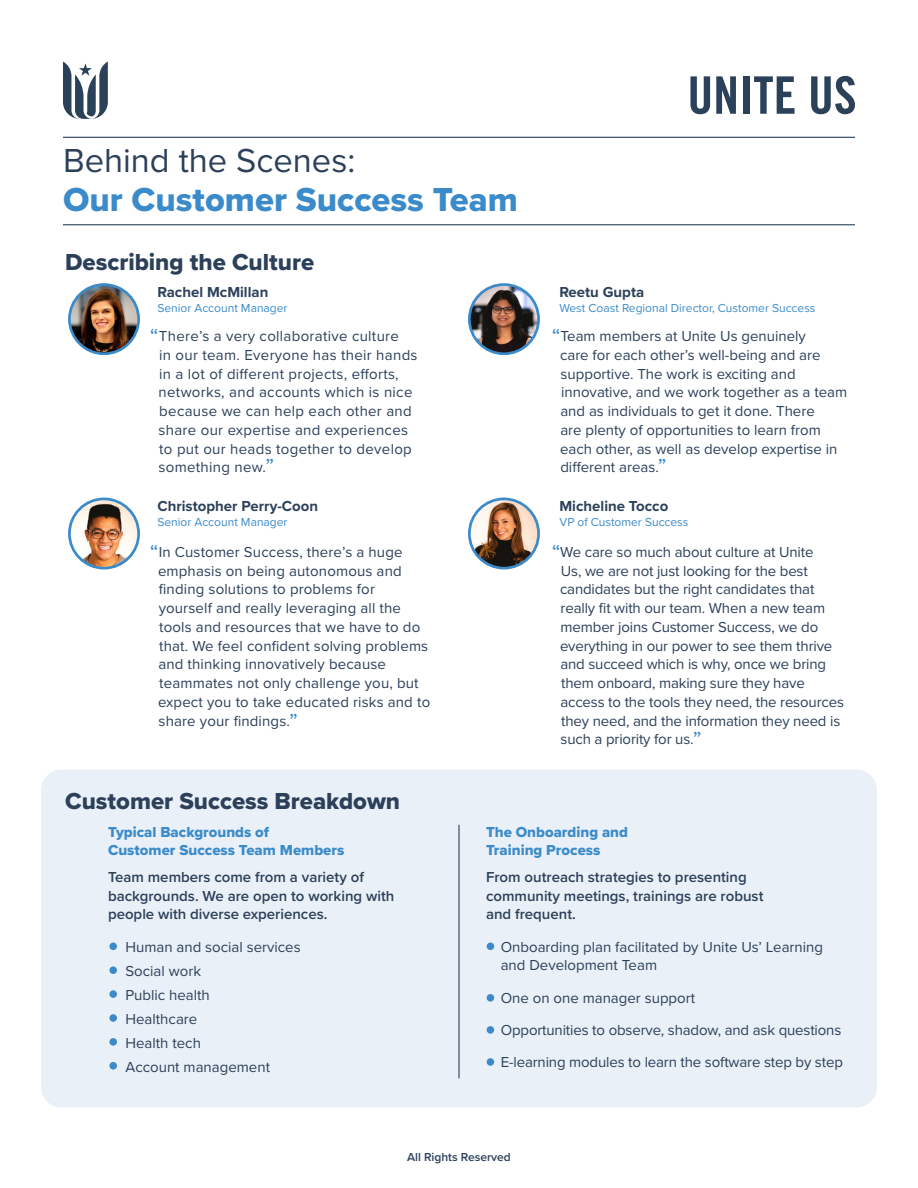
<style>
.page{position:relative;width:918px;height:1188px;background:#fff}
.page>*{position:absolute;margin:0;border:0;box-sizing:border-box;transform-origin:0 0}
.t1{font:34.5px "Proxima Nova Extrabld";color:#3b8bca}
.t2{font:34.5px "Proxima Nova";color:#2c405a}
.t3{font:24px "Proxima Nova Extrabld";color:#2c405a}
.t4{font:15px/18.8px "Proxima Nova";color:#2c405a}
.t5{font:15px/18.8px "Proxima Nova";letter-spacing:.02em;color:#2c405a}
.t6{font:600 15px/18.8px "Proxima Nova";color:#2c405a}
.t7{font:15px/18px "Proxima Nova Extrabld";color:#3b8bca}
.t8{font:700 15px "Proxima Nova";color:#2c405a}
.t9{font:12px "Proxima Nova";color:#3b8bca}
.t10{font:600 12px "Proxima Nova";color:#2c405a}
.s1{font-size:22.5px;color:#3b8bca}
</style>
<div class="page">
<div style="left:41px;top:770px;width:836px;height:337px;background:#eaf0f7;border-radius:20px"></div>
<svg style="left:63px;top:62px;width:45px;height:57px"></svg>
<hr style="left:63px;top:224px;width:792px;height:1px;background:#2b4059">
<hr style="left:63px;top:137px;width:792px;height:1px;background:#2b4059">
<svg style="left:690px;top:76px;width:20px;height:38px"></svg>
<svg style="left:716px;top:76px;width:20px;height:38px"></svg>
<div style="left:743px;top:76px;width:6px;height:38px;background:#2b4059"></div>
<svg style="left:754px;top:76px;width:41px;height:38px"></svg>
<svg style="left:811px;top:76px;width:44px;height:38px"></svg>
<img style="left:69px;top:285px;width:70px;height:69px;border-radius:35px">
<div style="left:68px;top:283px;width:72px;height:72px;border:3px solid #3b8bca;border-radius:50%"></div>
<img style="left:69px;top:499px;width:70px;height:67px">
<div style="left:68px;top:498px;width:72px;height:72px;border:3px solid #3b8bca;border-radius:50%"></div>
<img style="left:469px;top:499px;width:70px;height:69px;border-radius:35px">
<div style="left:468px;top:498px;width:72px;height:72px;border:3px solid #3b8bca;border-radius:50%"></div>
<img style="left:469px;top:285px;width:70px;height:69px;border-radius:35px">
<div style="left:468px;top:283px;width:72px;height:72px;border:3px solid #3b8bca;border-radius:50%"></div>
<hr style="left:458px;top:825px;width:2px;height:253px;background:#2c405a">
<div style="left:109px;top:943px;width:8px;height:7px;background:#3b8bca;border-radius:50%"></div>
<div style="left:487px;top:943px;width:7px;height:7px;background:#3b8bca;border-radius:50%"></div>
<div style="left:487px;top:994px;width:7px;height:8px;background:#3b8bca;border-radius:50%"></div>
<div style="left:487px;top:1026px;width:7px;height:8px;background:#3b8bca;border-radius:50%"></div>
<div style="left:487px;top:1058px;width:7px;height:8px;background:#3b8bca;border-radius:50%"></div>
<div style="left:109px;top:966px;width:8px;height:8px;background:#3b8bca;border-radius:50%"></div>
<div style="left:109px;top:990px;width:8px;height:8px;background:#3b8bca;border-radius:50%"></div>
<div style="left:109px;top:1014px;width:8px;height:8px;background:#3b8bca;border-radius:50%"></div>
<div style="left:109px;top:1038px;width:8px;height:8px;background:#3b8bca;border-radius:50%"></div>
<div style="left:109px;top:1062px;width:8px;height:8px;background:#3b8bca;border-radius:50%"></div>
<h1 class="t2" style="left:63px;top:140px;width:294px">Behind the Scenes:</h1>
<h1 class="t1" style="left:63px;top:174px;width:457px">Our Customer Success Team</h1>
<h2 class="t3" style="left:65px;top:244px;width:251px">Describing the Culture</h2>
<p class="t8" style="left:157px;top:283px;width:112px">Rachel McMillan</p>
<p class="t9" style="left:157px;top:301px;width:132px">Senior Account Manager</p>
<p class="t8" style="left:559px;top:283px;width:86px">Reetu Gupta</p>
<p class="t9" style="left:559px;top:301px;width:258px">West Coast Regional Director, Customer Success</p>
<p class="t5" style="left:159px;top:327px;width:260px;text-indent:-9px"><span class="s1">“</span>There’s a very collaborative culture<br>in our team. Everyone has their hands in a lot of different projects, efforts, networks, and accounts which is nice because we can help each other and share our expertise and experiences to put our heads together to develop something new.<span class="s1">”</span></p>
<p class="t4" style="left:560px;top:327px;width:289px;text-indent:-8px"><span class="s1">“</span>Team members at Unite Us genuinely<br>care for each other’s well-being and are supportive. The work is exciting and innovative, and we work together as a team and as individuals to get it done. There<br>are plenty of opportunities to learn from each other, as well as develop expertise in different areas.<span class="s1">”</span></p>
<p class="t8" style="left:157px;top:497px;width:162px">Christopher Perry-Coon</p>
<p class="t9" style="left:157px;top:515px;width:132px">Senior Account Manager</p>
<p class="t8" style="left:559px;top:497px;width:110px">Micheline Tocco</p>
<p class="t9" style="left:559px;top:515px;width:131px">VP of Customer Success</p>
<p class="t4" style="left:158px;top:543px;width:274px;text-indent:-8px"><span class="s1">“</span>In Customer Success, there’s a huge emphasis on being autonomous and finding solutions to problems for yourself and really leveraging all the tools and resources that we have to do that. We feel confident solving problems and thinking innovatively because teammates not only challenge you, but expect you to take educated risks and to share your findings.<span class="s1">”</span></p>
<p class="t4" style="left:560px;top:543px;width:286px;text-indent:-8px"><span class="s1">“</span>We care so much about culture at Unite<br>Us, we are not just looking for the best candidates but the right candidates that really fit with our team. When a new team member joins Customer Success, we do everything in our power to see them thrive and succeed which is why, once we bring them onboard, making sure they have access to the tools they need, the resources they need, and the information they need is such a priority for us.<span class="s1">”</span></p>
<h2 class="t3" style="left:65px;top:783px;width:337px">Customer Success Breakdown</h2>
<p class="t7" style="left:108px;top:822px;width:238px">Typical Backgrounds of<br>Customer Success Team Members</p>
<p class="t7" style="left:486px;top:822px;width:144px">The Onboarding and<br>Training Process</p>
<p class="t6" style="left:486px;top:867px;width:279px">From outreach strategies to presenting community meetings, trainings are robust and frequent.</p>
<p class="t6" style="left:108px;top:867px;width:288px">Team members come from a variety of backgrounds. We are open to working with people with diverse experiences.</p>
<p class="t4" style="left:125px;top:935px;width:177px;line-height:24px">Human and social services<br>Social work<br>Public health<br>Healthcare<br>Health tech<br>Account management</p>
<p class="t4" style="left:501px;top:937px;width:324px">Onboarding plan facilitated by Unite Us’ Learning and Development Team</p>
<p class="t4" style="left:501px;top:982px;width:344px;line-height:32.2px">One on one manager support<br>Opportunities to observe, shadow, and ask questions<br>E-learning modules to learn the software step by step</p>
<p class="t10" style="left:407px;top:1148px;width:105px">All Rights Reserved</p>
</div>
